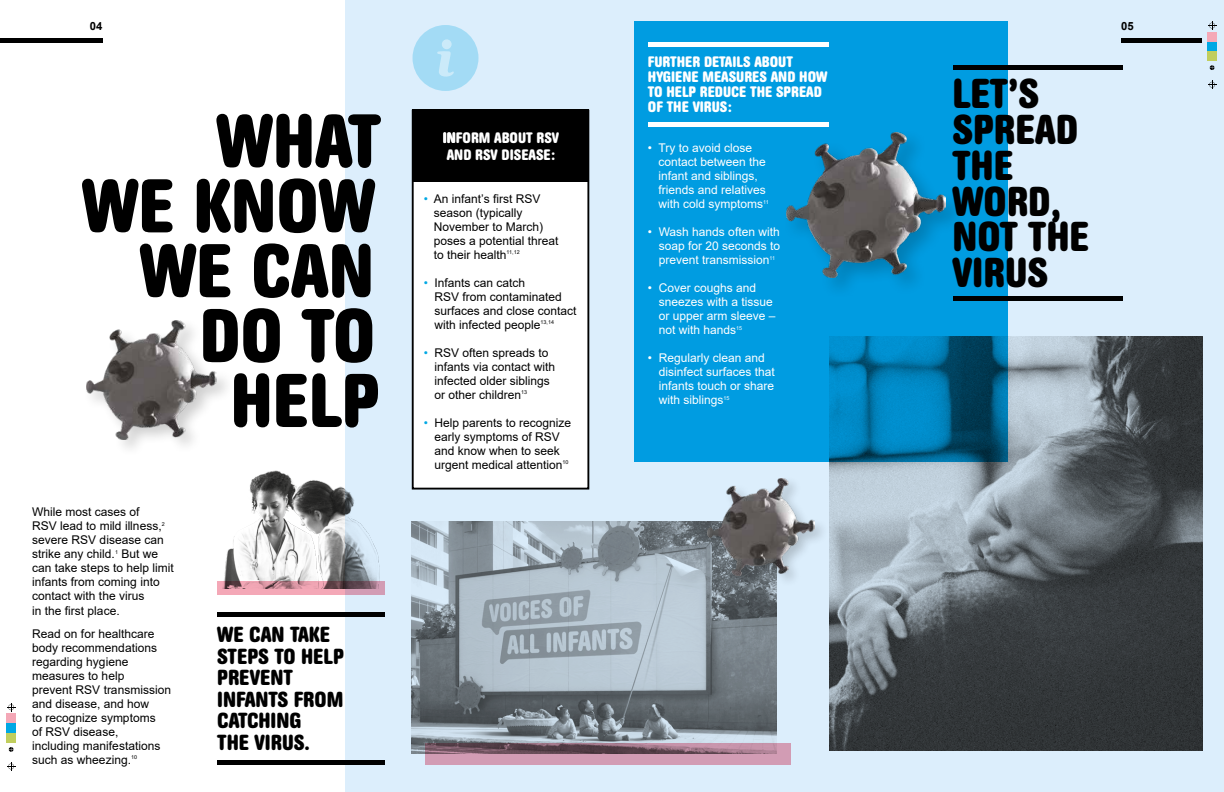
<style>
.page{position:relative;width:1224px;height:792px;background:#fff}
.page>*{position:absolute;margin:0;border:0;box-sizing:border-box;transform-origin:0 0}
.t1{font:700 condensed 75.3px/64.9px "AG Book Rounded";color:#000;text-align:right}
.t2{font:700 condensed 41.4px/35.8px "AG Book Rounded";color:#000}
.t3{font:700 condensed 21.6px/21.6px "AG Book Rounded";color:#000}
.t4{font:700 condensed 15.1px/15.1px "AG Book Rounded";color:#fff}
.t5{font:12px/14px "Arial";color:#000}
.t6{font:12px/14px "Arial";color:#fff}
.t7{font:700 11.3px "Arial";color:#000}
.s1{color:#00a8e4}
</style>
<div class="page">
<div style="left:346px;top:0;width:878px;height:792px;background:#dceefc"></div>
<div style="left:413px;top:111px;width:175px;height:378px;background:#fff"></div>
<hr style="left:0;top:38px;width:103px;height:4px;background:#000">
<div style="left:413px;top:25px;width:66px;height:66px;background:#a3dbf5;border-radius:50%"></div>
<svg style="left:437px;top:39px;width:17px;height:38px"></svg>
<div style="left:635px;top:22px;width:373px;height:440px;background:#009ce1"></div>
<img style="left:829px;top:336px;width:374px;height:415px">
<hr style="left:648px;top:42px;width:181px;height:4px;background:#fff">
<hr style="left:648px;top:122px;width:181px;height:4px;background:#fff">
<img style="left:221px;top:465px;width:161px;height:117px">
<div style="left:412px;top:110px;width:177px;height:380px;border:2px solid #000"></div>
<svg style="left:217px;top:582px;width:168px;height:13px;background:#c78b99"></svg>
<hr style="left:217px;top:760px;width:168px;height:4px;background:#000">
<hr style="left:217px;top:612px;width:168px;height:4px;background:#000">
<div style="left:413px;top:110px;width:176px;height:72px;background:#000"></div>
<div style="left:954px;top:65px;width:169px;height:5px;background:#000"></div>
<div style="left:954px;top:296px;width:169px;height:5px;background:#000"></div>
<img style="left:412px;top:522px;width:364px;height:232px">
<div style="left:705px;top:475px;width:124px;height:116px;background:#000;opacity:.2"></div>
<img style="left:707px;top:478px;width:107px;height:98px">
<svg style="left:425px;top:743px;width:366px;height:21px;background:#a87d90"></svg>
<img style="left:87px;top:321px;width:130px;height:118px">
<div style="left:1207px;top:51px;width:10px;height:10px;background:#c1ce5d"></div>
<div style="left:1207px;top:41px;width:10px;height:10px;background:#00a8e4"></div>
<div style="left:1207px;top:32px;width:10px;height:9px;background:#f4a8b7"></div>
<svg style="left:1208px;top:21px;width:8px;height:9px"></svg>
<svg style="left:1208px;top:80px;width:8px;height:9px"></svg>
<svg style="left:1210px;top:65px;width:4px;height:5px"></svg>
<hr style="left:1121px;top:38px;width:81px;height:4px;background:#000">
<div style="left:782px;top:128px;width:186px;height:172px;background:#009ce1"></div>
<img style="left:786px;top:132px;width:159px;height:146px">
<svg style="left:7px;top:703px;width:8px;height:8px"></svg>
<div style="left:6px;top:733px;width:10px;height:10px;background:#c1ce5d"></div>
<div style="left:6px;top:723px;width:10px;height:10px;background:#00a8e4"></div>
<div style="left:6px;top:714px;width:10px;height:9px;background:#f4a8b7"></div>
<svg style="left:9px;top:747px;width:4px;height:5px"></svg>
<svg style="left:7px;top:762px;width:8px;height:9px"></svg>
<p class="t7" style="left:90px;top:18px;width:14px">04</p>
<p class="t7" style="left:1121px;top:18px;width:14px">05</p>
<h2 class="t1" style="left:82px;top:109px;width:300px">WHAT<br>WE KNOW<br>WE CAN<br>DO TO<br>HELP</h2>
<p class="t5" style="left:32px;top:505px;width:143px">While most cases of<br>RSV lead to mild illness,<sup>2 </sup>severe RSV disease can strike any child.<sup>1</sup> But we can take steps to help limit infants from coming into contact with the virus<br>in the first place.</p>
<p class="t5" style="left:32px;top:626px;width:140px">Read on for healthcare body recommendations regarding hygiene measures to help<br>prevent RSV transmission and disease, and how<br>to recognize symptoms<br>of RSV disease,<br>including manifestations such as wheezing.<sup>10</sup></p>
<p class="t3" style="left:217px;top:624px;width:128px">WE CAN TAKE<br>STEPS TO HELP<br>PREVENT<br>INFANTS FROM<br>CATCHING<br>THE VIRUS.</p>
<p class="t4" style="left:443px;top:130px;width:118px;line-height:16.9px">INFORM ABOUT RSV<br>AND RSV DISEASE:</p>
<p class="t5" style="left:434px;top:192px;width:126px;text-indent:-10px"><span class="s1">•</span> An infant’s first RSV season (typically<br>November to March) poses a potential threat to their health<sup>11,12</sup></p>
<p class="t5" style="left:435px;top:276px;width:144px;text-indent:-11px"><span class="s1">•</span> Infants can catch<br>RSV from contaminated surfaces and close contact with infected people<sup>13,14</sup></p>
<p class="t5" style="left:435px;top:346px;width:122px;text-indent:-11px"><span class="s1">•</span> RSV often spreads to infants via contact with infected older siblings or other children<sup>13</sup></p>
<p class="t5" style="left:435px;top:416px;width:138px;text-indent:-11px"><span class="s1">•</span> Help parents to recognize early symptoms of RSV and know when to seek urgent medical attention<sup>10</sup></p>
<p class="t4" style="left:648px;top:54px;width:181px">FURTHER DETAILS ABOUT<br>HYGIENE MEASURES AND HOW<br>TO HELP REDUCE THE SPREAD<br>OF THE VIRUS:</p>
<p class="t6" style="left:659px;top:141px;width:112px;text-indent:-11px">• Try to avoid close contact between the infant and siblings, friends and relatives with cold symptoms<sup>11</sup></p>
<p class="t6" style="left:659px;top:225px;width:123px;text-align:justify;text-indent:-11px">• Wash hands often with soap for 20 seconds to prevent transmission<sup>11</sup></p>
<p class="t6" style="left:659px;top:281px;width:118px;text-indent:-11px">• Cover coughs and sneezes with a tissue or upper arm sleeve – not with hands<sup>15</sup></p>
<p class="t6" style="left:659px;top:351px;width:118px;text-indent:-11px">• Regularly clean and disinfect surfaces that infants touch or share with siblings<sup>15</sup></p>
<p class="t2" style="left:952px;top:76px;width:139px">LET’S<br>SPREAD<br>THE<br>WORD,<br>NOT THE<br>VIRUS</p>
</div>
